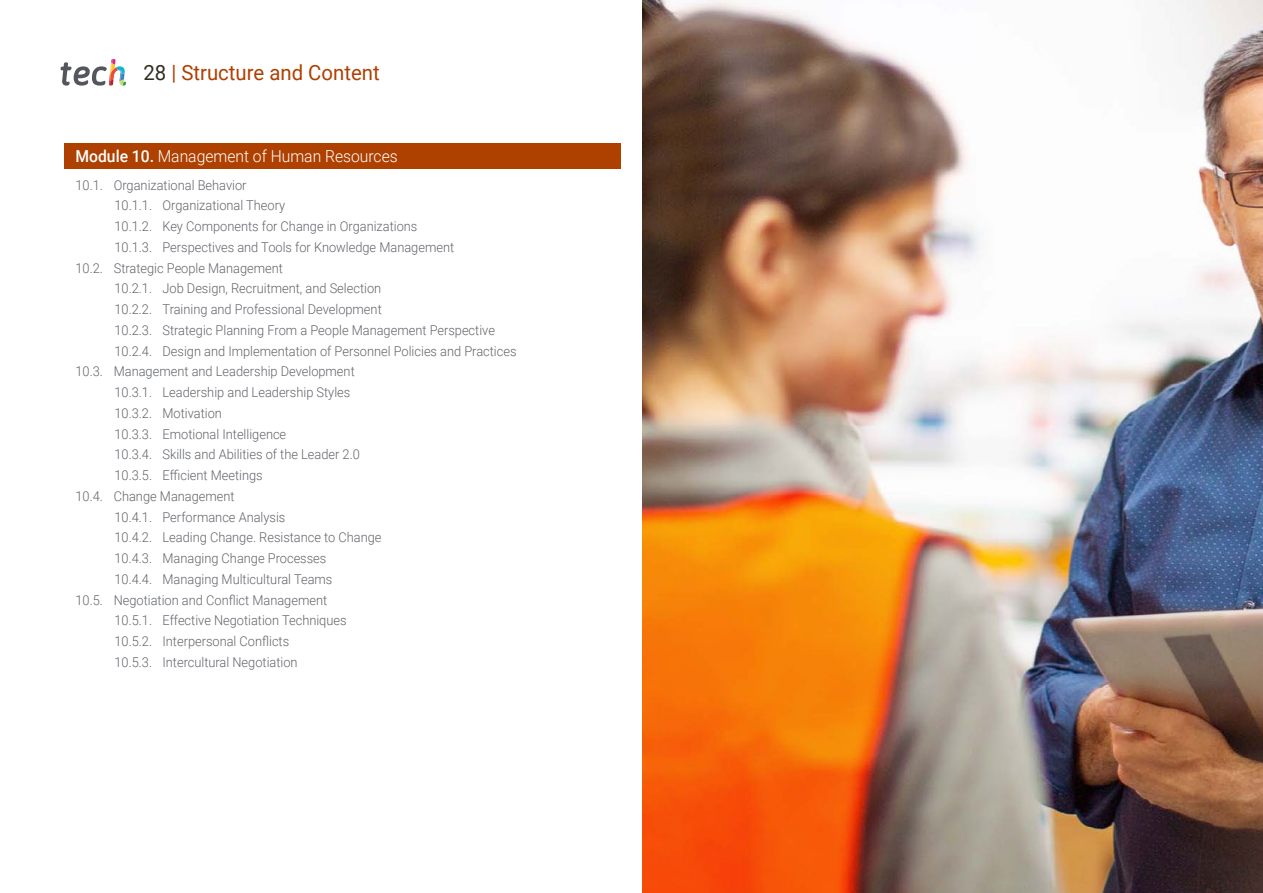
<style>
.page{position:relative;width:1263px;height:893px;background:#fff}
.page>*{position:absolute;margin:0;border:0;box-sizing:border-box;transform-origin:0 0}
.t1{font:21px "Roboto";color:#ae4000}
.t2{font:300 16.5px "Roboto";color:#fff;scale:.95 1}
.t3{font:300 13.5px "Roboto";color:#61646a;scale:.95 1}
.s1{color:#312e20}
.s2{font-weight:500}
</style>
<div class="page">
<svg style="left:61px;top:59px;width:65px;height:27px"></svg>
<div style="left:64px;top:144px;width:557px;height:25px;background:#ae4000"></div>
<img style="left:642px;top:0;width:621px;height:893px">
<h1 class="t1" style="left:144px;top:57px;width:238px"><span class="s1">28</span> | Structure and Content</h1>
<p class="t2" style="left:75px;top:145px;width:341px"><span class="s2">Module 10.</span> Management of Human Resources</p>
<p class="t3" style="left:75px;top:175px;width:182px">10.1. Organizational Behavior</p>
<p class="t3" style="left:114px;top:196px;width:181px">10.1.1. Organizational Theory</p>
<p class="t3" style="left:114px;top:217px;width:320px">10.1.2. Key Components for Change in Organizations</p>
<p class="t3" style="left:114px;top:238px;width:359px">10.1.3. Perspectives and Tools for Knowledge Management</p>
<p class="t3" style="left:75px;top:258px;width:220px">10.2. Strategic People Management</p>
<p class="t3" style="left:114px;top:279px;width:282px">10.2.1. Job Design, Recruitment, and Selection</p>
<p class="t3" style="left:114px;top:300px;width:283px">10.2.2. Training and Professional Development</p>
<p class="t3" style="left:114px;top:321px;width:402px">10.2.3. Strategic Planning From a People Management Perspective</p>
<p class="t3" style="left:114px;top:341px;width:425px">10.2.4. Design and Implementation of Personnel Policies and Practices</p>
<p class="t3" style="left:75px;top:362px;width:295px">10.3. Management and Leadership Development</p>
<p class="t3" style="left:114px;top:383px;width:250px">10.3.1. Leadership and Leadership Styles</p>
<p class="t3" style="left:114px;top:404px;width:115px">10.3.2. Motivation</p>
<p class="t3" style="left:114px;top:424px;width:182px">10.3.3. Emotional Intelligence</p>
<p class="t3" style="left:114px;top:445px;width:260px">10.3.4. Skills and Abilities of the Leader 2.0</p>
<p class="t3" style="left:114px;top:466px;width:158px">10.3.5. Efficient Meetings</p>
<p class="t3" style="left:75px;top:487px;width:169px">10.4. Change Management</p>
<p class="t3" style="left:114px;top:507px;width:181px">10.4.1. Performance Analysis</p>
<p class="t3" style="left:114px;top:528px;width:283px">10.4.2. Leading Change. Resistance to Change</p>
<p class="t3" style="left:114px;top:549px;width:225px">10.4.3. Managing Change Processes</p>
<p class="t3" style="left:114px;top:569px;width:231px">10.4.4. Managing Multicultural Teams</p>
<p class="t3" style="left:75px;top:590px;width:266px">10.5. Negotiation and Conflict Management</p>
<p class="t3" style="left:114px;top:611px;width:246px">10.5.1. Effective Negotiation Techniques</p>
<p class="t3" style="left:114px;top:632px;width:185px">10.5.2. Interpersonal Conflicts</p>
<p class="t3" style="left:114px;top:652px;width:194px">10.5.3. Intercultural Negotiation</p>
</div>
